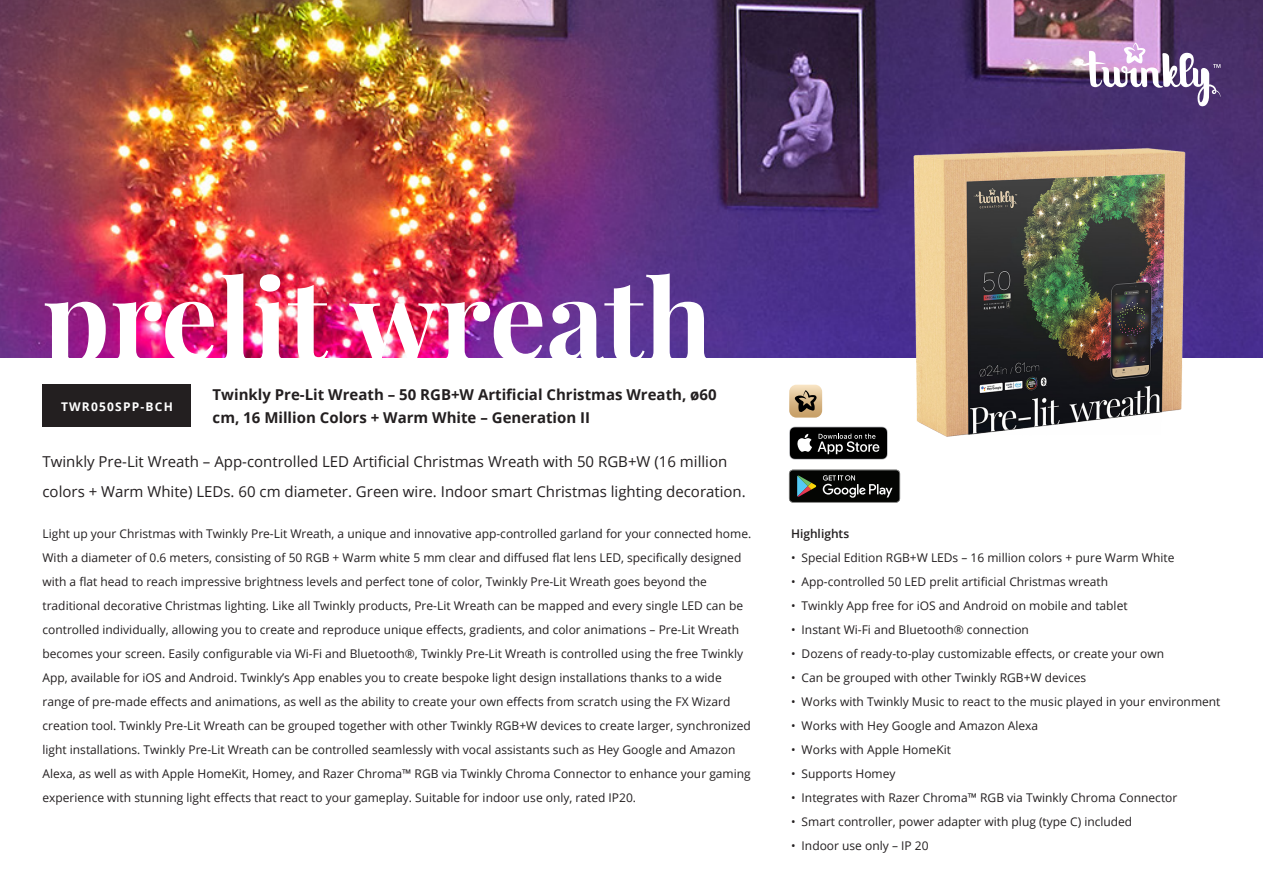
<style>
.page{position:relative;width:1263px;height:893px;background:#fff}
.page>*{position:absolute;margin:0;border:0;box-sizing:border-box;transform-origin:0 0}
.t1{font:700 112.5px "Playfair Display";color:#fff}
.t2{font:15px/30px "Open Sans";color:#231f20}
.t3{font:700 15px/22.5px "Open Sans";color:#231f20}
.t4{font:12px/24px "Open Sans";color:#231f20}
.t5{font:700 12px "Open Sans";letter-spacing:.1em;color:#fff}
.t6{font:600 12px "Open Sans";color:#231f20}
</style>
<div class="page">
<img style="left:0;top:0;width:1263px;height:357px">
<div style="left:43px;top:385px;width:148px;height:42px;background:#231f20"></div>
<svg style="left:1070px;top:43px;width:150px;height:10px"></svg>
<img style="left:784px;top:53px;width:479px;height:450px">
<p class="t1" style="left:43px;top:231px;width:671px">prelit wreath</p>
<p class="t5" style="left:61px;top:398px;width:113px">TWR050SPP-BCH</p>
<p class="t3" style="left:213px;top:383px;width:506px">Twinkly Pre-Lit Wreath – 50 RGB+W Artificial Christmas Wreath, ø60 cm, 16 Million Colors + Warm White – Generation II</p>
<p class="t2" style="left:43px;top:446px;width:705px">Twinkly Pre-Lit Wreath – App-controlled LED Artificial Christmas Wreath with 50 RGB+W (16 million colors + Warm White) LEDs. 60 cm diameter. Green wire. Indoor smart Christmas lighting decoration.</p>
<p class="t4" style="left:43px;top:522px;width:710px">Light up your Christmas with Twinkly Pre-Lit Wreath, a unique and innovative app-controlled garland for your connected home.<br>With a diameter of 0.6 meters, consisting of 50 RGB + Warm white 5 mm clear and diffused flat lens LED, specifically designed with a flat head to reach impressive brightness levels and perfect tone of color, Twinkly Pre-Lit Wreath goes beyond the traditional decorative Christmas lighting. Like all Twinkly products, Pre-Lit Wreath can be mapped and every single LED can be controlled individually, allowing you to create and reproduce unique effects, gradients, and color animations – Pre-Lit Wreath becomes your screen. Easily configurable via Wi-Fi and Bluetooth®, Twinkly Pre-Lit Wreath is controlled using the free Twinkly App, available for iOS and Android. Twinkly’s App enables you to create bespoke light design installations thanks to a wide range of pre-made effects and animations, as well as the ability to create your own effects from scratch using the FX Wizard creation tool. Twinkly Pre-Lit Wreath can be grouped together with other Twinkly RGB+W devices to create larger, synchronized light installations. Twinkly Pre-Lit Wreath can be controlled seamlessly with vocal assistants such as Hey Google and Amazon Alexa, as well as with Apple HomeKit, Homey, and Razer Chroma™ RGB via Twinkly Chroma Connector to enhance your gaming experience with stunning light effects that react to your gameplay. Suitable for indoor use only, rated IP20.</p>
<p class="t6" style="left:791px;top:526px;width:60px">Highlights</p>
<p class="t4" style="left:791px;top:546px;width:385px">• Special Edition RGB+W LEDs – 16 million colors + pure Warm White</p>
<p class="t4" style="left:791px;top:570px;width:319px">• App-controlled 50 LED prelit artificial Christmas wreath</p>
<p class="t4" style="left:791px;top:594px;width:338px">• Twinkly App free for iOS and Android on mobile and tablet</p>
<p class="t4" style="left:791px;top:618px;width:239px">• Instant Wi-Fi and Bluetooth® connection</p>
<p class="t4" style="left:791px;top:642px;width:375px">• Dozens of ready-to-play customizable effects, or create your own</p>
<p class="t4" style="left:791px;top:666px;width:297px">• Can be grouped with other Twinkly RGB+W devices</p>
<p class="t4" style="left:791px;top:690px;width:431px">• Works with Twinkly Music to react to the music played in your environment</p>
<p class="t4" style="left:791px;top:714px;width:249px">• Works with Hey Google and Amazon Alexa</p>
<p class="t4" style="left:791px;top:738px;width:161px">• Works with Apple HomeKit</p>
<p class="t4" style="left:791px;top:762px;width:106px">• Supports Homey</p>
<p class="t4" style="left:791px;top:786px;width:388px">• Integrates with Razer Chroma™ RGB via Twinkly Chroma Connector</p>
<p class="t4" style="left:791px;top:810px;width:343px">• Smart controller, power adapter with plug (type C) included</p>
<p class="t4" style="left:791px;top:834px;width:139px">• Indoor use only – IP 20</p>
</div>
